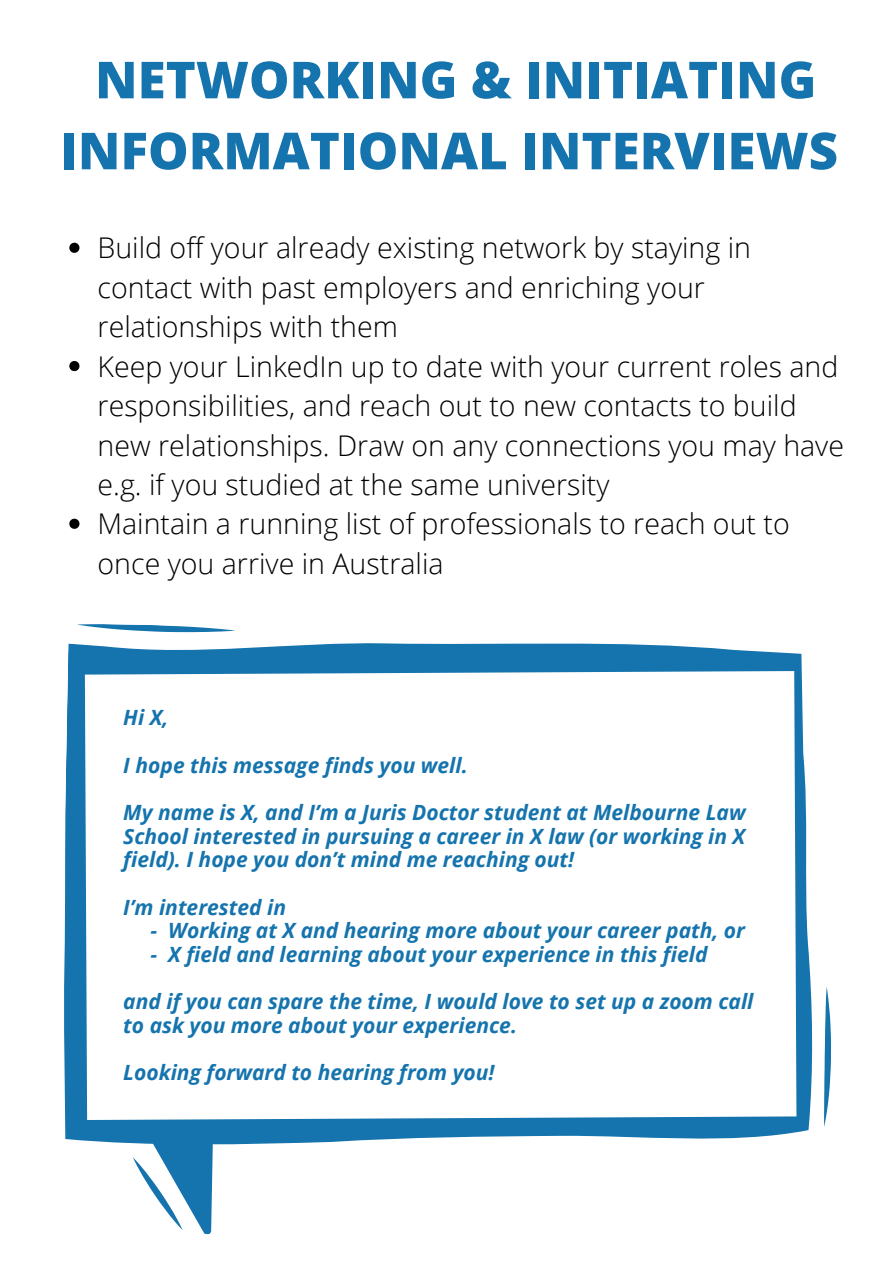
<style>
.page{position:relative;width:894px;height:1264px;background:#fff}
.page>*{position:absolute;margin:0;border:0;box-sizing:border-box;transform-origin:0 0}
.t1{font:800 51px/70.9px "Open Sans";color:#1574ad;text-align:center}
.t2{font:300 28.5px/39.5px "Open Sans";color:#000}
.t3{font:italic 700 21px/23.7px "Open Sans";color:#1574ad;text-align:justify}
</style>
<div class="page">
<svg style="left:64px;top:643px;width:749px;height:502px;fill:#1574ad"></svg>
<svg style="left:125px;top:1119px;width:88px;height:116px"></svg>
<svg style="left:77px;top:624px;width:158px;height:9px"></svg>
<svg style="left:824px;top:987px;width:7px;height:139px"></svg>
<svg style="left:85px;top:671px;width:711px;height:448px"></svg>
<svg style="left:69px;top:243px;width:10px;height:10px"></svg>
<svg style="left:69px;top:361px;width:10px;height:10px"></svg>
<svg style="left:69px;top:518px;width:10px;height:11px"></svg>
<p class="t1" style="left:60px;top:43px;width:779px">NETWORKING &amp; INITIATING<br>INFORMATIONAL INTERVIEWS</p>
<p class="t2" style="left:97px;top:228px;width:654px">Build off your already existing network by staying in contact with past employers and enriching your relationships with them</p>
<p class="t2" style="left:97px;top:346px;width:747px">Keep your LinkedIn up to date with your current roles and responsibilities, and reach out to new contacts to build new relationships. Draw on any connections you may have e.g. if you studied at the same university</p>
<p class="t2" style="left:97px;top:503px;width:693px">Maintain a running list of professionals to reach out to once you arrive in Australia</p>
<p class="t3" style="left:123px;top:705px;width:46px">Hi X,</p>
<p class="t3" style="left:123px;top:752px;width:346px">I hope this message finds you well.</p>
<p class="t3" style="left:123px;top:800px;width:623px">My name is X, and I’m a Juris Doctor student at Melbourne Law School interested in pursuing a career in X law (or working in X field). I hope you don’t mind me reaching out!</p>
<p class="t3" style="left:123px;top:894px;width:164px">I’m interested in</p>
<p class="t3" style="left:150px;top:918px;width:595px">- Working at X and hearing more about your career path, or</p>
<p class="t3" style="left:150px;top:941px;width:558px">- X field and learning about your experience in this field</p>
<p class="t3" style="left:123px;top:989px;width:631px">and if you can spare the time, I would love to set up a zoom call to ask you more about your experience.</p>
<p class="t3" style="left:123px;top:1060px;width:373px">Looking forward to hearing from you!</p>
</div>
